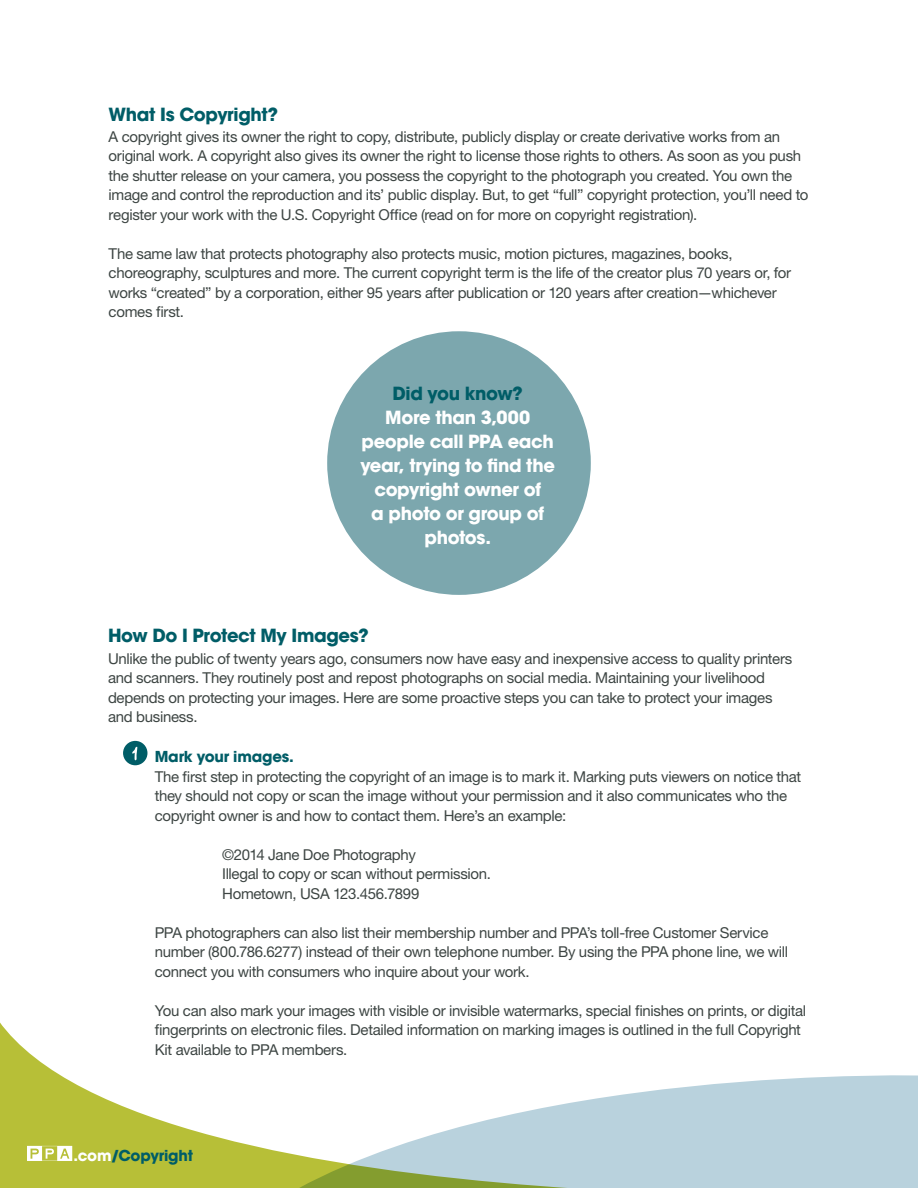
<style>
.page{position:relative;width:918px;height:1188px;background:#fff}
.page>*{position:absolute;margin:0;border:0;box-sizing:border-box;transform-origin:0 0}
.t1{font:700 18px/24px "ITC Avant Garde Std";letter-spacing:-.02em;color:#fff;text-align:center}
.t2{font:700 18px "ITC Avant Garde Std";letter-spacing:-.02em;color:#005d67}
.t3{font:15px/19.5px "Helvetica Neue LT Std";letter-spacing:-.02em;color:#3d4543}
.t4{font:700 15px "ITC Avant Garde Std";letter-spacing:-.015em;color:#005d67}
.s1{color:#fff}
</style>
<div class="page">
<div style="left:327px;top:331px;width:264px;height:264px;background:#7ca7ae;border-radius:50%"></div>
<div style="left:123px;top:741px;width:24px;height:24px;background:#005d67;border-radius:50%"></div>
<svg style="left:132px;top:747px;width:5px;height:13px"></svg>
<svg style="left:0;top:1022px;width:275px;height:166px;fill:#b7bf37"></svg>
<svg style="left:275px;top:1075px;width:643px;height:113px;fill:#b9d2dd"></svg>
<svg style="left:27px;top:1146px;width:45px;height:15px"></svg>
<p class="t2" style="left:109px;top:103px;width:171px">What Is Copyright?</p>
<p class="t3" style="left:109px;top:127px;width:701px">A copyright gives its owner the right to copy, distribute, publicly display or create derivative works from an original work. A copyright also gives its owner the right to license those rights to others. As soon as you push the shutter release on your camera, you possess the copyright to the photograph you created. You own the image and control the reproduction and its’ public display. But, to get “full” copyright protection, you’ll need to register your work with the U.S. Copyright Office (read on for more on copyright registration).</p>
<p class="t3" style="left:109px;top:244px;width:684px">The same law that protects photography also protects music, motion pictures, magazines, books, choreography, sculptures and more. The current copyright term is the life of the creator plus 70 years or, for works “created” by a corporation, either 95 years after publication or 120 years after creation—whichever comes first.</p>
<p class="t2" style="left:393px;top:382px;width:132px">Did you know?</p>
<p class="t1" style="left:360px;top:406px;width:196px">More than 3,000 people call PPA each year, trying to find the copyright owner of<br>a photo or group of photos.</p>
<p class="t2" style="left:108px;top:624px;width:262px">How Do I Protect My Images?</p>
<p class="t3" style="left:108px;top:648px;width:686px">Unlike the public of twenty years ago, consumers now have easy and inexpensive access to quality printers and scanners. They routinely post and repost photographs on social media. Maintaining your livelihood depends on protecting your images. Here are some proactive steps you can take to protect your images</p>
<p class="t3" style="left:108px;top:707px;width:91px">and business.</p>
<p class="t4" style="left:155px;top:746px;width:141px">Mark your images.</p>
<p class="t3" style="left:155px;top:767px;width:648px">The first step in protecting the copyright of an image is to mark it. Marking puts viewers on notice that they should not copy or scan the image without your permission and it also communicates who the copyright owner is and how to contact them. Here’s an example:</p>
<p class="t3" style="left:222px;top:845px;width:195px">©2014 Jane Doe Photography</p>
<p class="t3" style="left:222px;top:864px;width:270px">Illegal to copy or scan without permission.</p>
<p class="t3" style="left:222px;top:884px;width:199px">Hometown, USA 123.456.7899</p>
<p class="t3" style="left:155px;top:923px;width:635px">PPA photographers can also list their membership number and PPA’s toll-free Customer Service number (800.786.6277) instead of their own telephone number. By using the PPA phone line, we will connect you with consumers who inquire about your work.</p>
<p class="t3" style="left:155px;top:1001px;width:653px">You can also mark your images with visible or invisible watermarks, special finishes on prints, or digital fingerprints on electronic files. Detailed information on marking images is outlined in the full Copyright<br>Kit available to PPA members.</p>
<p class="t4" style="left:74px;top:1146px;width:121px"><span class="s1">.com</span>/Copyright</p>
</div>
